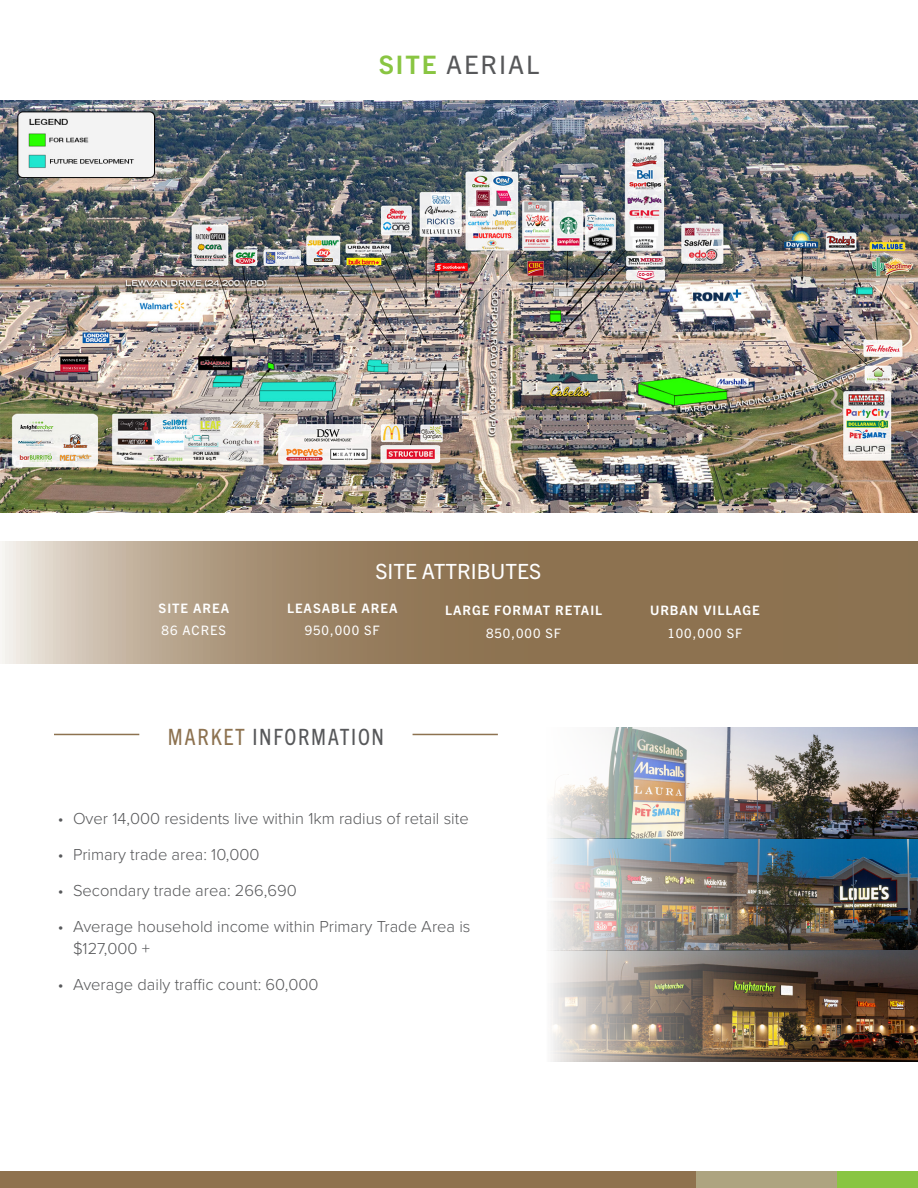
<style>
.page{position:relative;width:918px;height:1188px;background:#fff}
.page>*{position:absolute;margin:0;border:0;box-sizing:border-box;transform-origin:0 0}
.t1{font:25.5px "Trade Gothic Next LT Pro";letter-spacing:.075em;color:#57585a}
.t2{font:condensed 22.5px "Trade Gothic Next LT Pro";letter-spacing:.075em;color:#57585a}
.t3{font:21px "Trade Gothic Next LT Pro";color:#fff}
.t4{font:300 16.5px/22.5px "Proxima Nova";color:#57585a}
.t5{font:700 13.05px/22.8px "Trade Gothic Next LT Pro";letter-spacing:.075em;color:#fff}
.t6{font:13.05px "Trade Gothic Next LT Pro";letter-spacing:.075em;color:#fff}
.s1{font-weight:700;color:#89c542}
.s2{font-weight:400}
.s3{color:#8d7250}
</style>
<div class="page">
<img style="left:551px;top:839px;width:367px;height:111px">
<img style="left:548px;top:728px;width:370px;height:111px">
<img style="left:548px;top:950px;width:370px;height:111px">
<img style="left:0;top:100px;width:918px;height:412px">
<div style="left:0;top:1172px;width:698px;height:16px;background:#8f724e"></div>
<div style="left:836px;top:1172px;width:82px;height:16px;background:#89c542"></div>
<div style="left:696px;top:1172px;width:140px;height:16px;background:#ada480"></div>
<svg style="left:0;top:542px;width:918px;height:121px;background:#a18a6e"></svg>
<hr style="left:413px;top:734px;width:85px;height:1px;background:#8d7250">
<hr style="left:54px;top:734px;width:85px;height:1px;background:#8d7250">
<p class="t1" style="left:379px;top:47px;width:162px"><span class="s1">SITE</span> AERIAL</p>
<p class="t3" style="left:375px;top:557px;width:167px">SITE ATTRIBUTES</p>
<p class="t5" style="left:159px;top:596px;width:72px">SITE AREA<br><span class="s2">86 ACRES</span></p>
<p class="t5" style="left:287px;top:596px;width:112px;text-align:center">LEASABLE AREA<br><span class="s2">950,000 SF</span></p>
<p class="t5" style="left:445px;top:598px;width:159px">LARGE FORMAT RETAIL</p>
<p class="t6" style="left:486px;top:624px;width:77px">850,000 SF</p>
<p class="t2" style="left:168px;top:722px;width:218px"><span class="s3">MARKET</span> INFORMATION</p>
<p class="t4" style="left:58px;top:806px;width:412px">• Over 14,000 residents live within 1km radius of retail site</p>
<p class="t4" style="left:58px;top:842px;width:203px">• Primary trade area: 10,000</p>
<p class="t4" style="left:58px;top:878px;width:241px">• Secondary trade area: 266,690</p>
<p class="t4" style="left:73px;top:914px;width:399px;text-indent:-15px">• Average household income within Primary Trade Area is $127,000 +</p>
<p class="t4" style="left:58px;top:972px;width:262px">• Average daily traffic count: 60,000</p>
<p class="t5" style="left:650px;top:598px;width:111px">URBAN VILLAGE</p>
<p class="t6" style="left:667px;top:624px;width:77px">100,000 SF</p>
</div>
